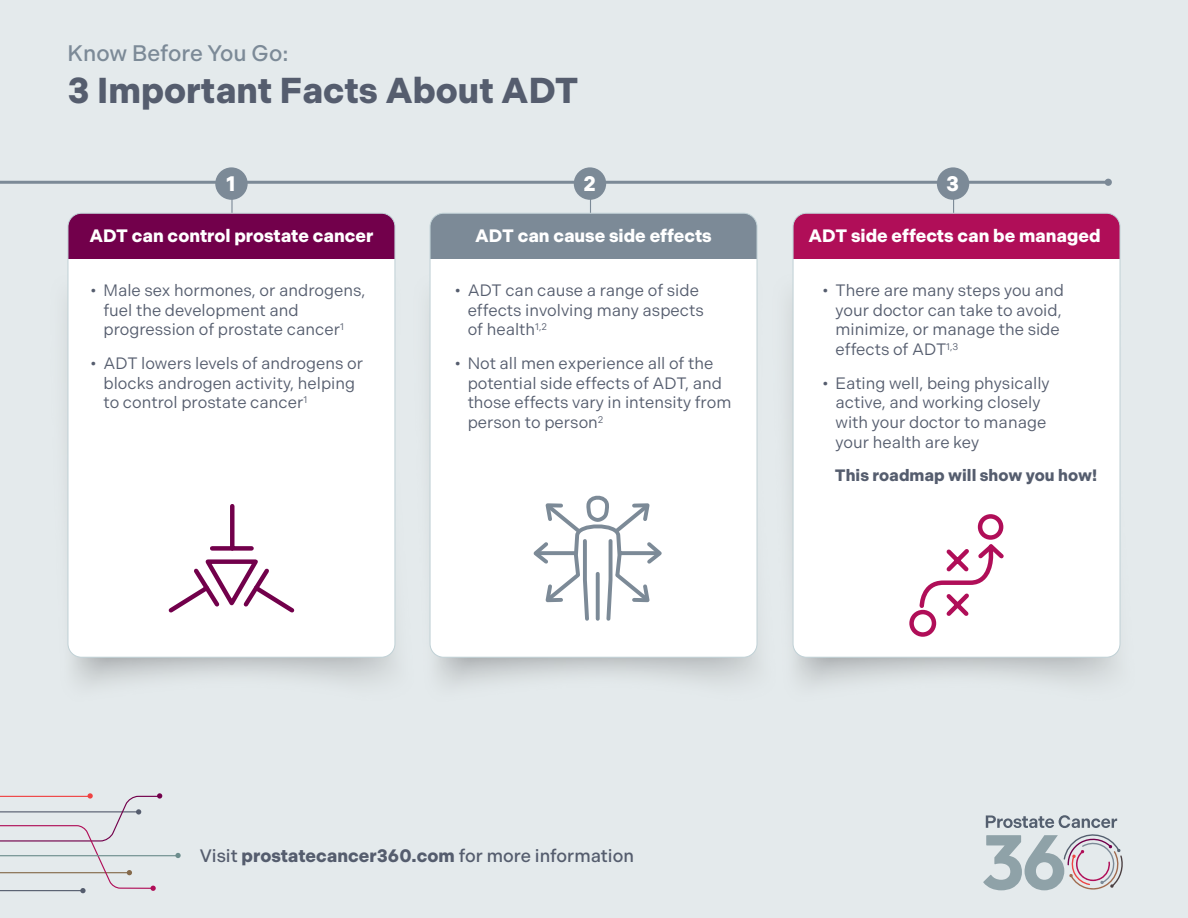
<style>
.page{position:relative;width:1188px;height:918px;background:#e4eaec}
.page>*{position:absolute;margin:0;border:0;box-sizing:border-box;transform-origin:0 0}
.t1{font:700 36px "Indivisible";color:#555d6e}
.t2{font:500 22.5px "Indivisible";color:#7c8a97}
.t3{font:700 21px "Indivisible";color:#fff}
.t4{font:700 18px "Indivisible";color:#fff}
.t5{font:500 18px "Indivisible";color:#555d6e}
.t6{font:16.5px/19.8px "Indivisible";color:#555d6e}
.t7{font:700 16.5px "Indivisible";color:#555d6e}
.s1{font-weight:700}
</style>
<div class="page">
<hr style="left:0;top:855px;width:178px;height:1px;background:#6d8d8d">
<svg style="left:175px;top:853px;width:6px;height:5px"></svg>
<svg style="left:0;top:793px;width:162px;height:100px"></svg>
<svg style="left:983px;top:815px;width:140px;height:75px"></svg>
<img style="left:747px;top:251px;width:372px;height:434px">
<hr style="left:0;top:181px;width:1108px;height:3px;background:#7c8a97">
<div style="left:1105px;top:179px;width:7px;height:7px;background:#7c8a97;border-radius:50%"></div>
<hr style="left:231px;top:187px;width:2px;height:328px;background:#7c8a97">
<div style="left:215px;top:167px;width:33px;height:33px;background:#7c8a97;border-radius:50%"></div>
<hr style="left:590px;top:187px;width:1px;height:328px;background:#7c8a97">
<div style="left:574px;top:167px;width:32px;height:33px;background:#7c8a97;border-radius:50%"></div>
<hr style="left:953px;top:187px;width:1px;height:328px;background:#7c8a97">
<div style="left:937px;top:167px;width:32px;height:33px;background:#7c8a97;border-radius:50%"></div>
<div style="left:793px;top:213px;width:327px;height:444px;background:#fff;border-radius:14px"></div>
<div style="left:793px;top:213px;width:327px;height:46px;background:#b00e58"></div>
<div style="left:793px;top:213px;width:328px;height:445px;border:1px solid #c0d1d6;border-radius:14px"></div>
<div style="left:68px;top:213px;width:327px;height:444px;background:#fff;border-radius:14px"></div>
<div style="left:68px;top:213px;width:327px;height:46px;background:#72004b"></div>
<div style="left:68px;top:213px;width:327px;height:445px;border:1px solid #c0d1d6;border-radius:14px"></div>
<div style="left:430px;top:213px;width:327px;height:444px;background:#fff;border-radius:14px"></div>
<div style="left:430px;top:213px;width:327px;height:46px;background:#7c8a97"></div>
<div style="left:430px;top:213px;width:327px;height:445px;border:1px solid #c0d1d6;border-radius:14px"></div>
<svg style="left:168px;top:504px;width:127px;height:109px"></svg>
<svg style="left:533px;top:495px;width:129px;height:126px"></svg>
<svg style="left:909px;top:514px;width:95px;height:123px"></svg>
<h2 class="t2" style="left:68px;top:40px;width:222px">Know Before You Go:</h2>
<h1 class="t1" style="left:68px;top:70px;width:513px">3 Important Facts About ADT</h1>
<p class="t3" style="left:227px;top:172px;width:10px">1</p>
<p class="t3" style="left:583px;top:172px;width:14px">2</p>
<p class="t3" style="left:946px;top:172px;width:14px">3</p>
<p class="t4" style="left:475px;top:225px;width:238px">ADT can cause side effects</p>
<p class="t4" style="left:809px;top:225px;width:294px">ADT side effects can be managed</p>
<p class="t6" style="left:103px;top:280px;width:264px;text-indent:-13px">• Male sex hormones, or androgens, fuel the development and progression of prostate cancer<sup>1</sup></p>
<p class="t6" style="left:103px;top:353px;width:261px;text-indent:-13px">• ADT lowers levels of androgens or blocks androgen activity, helping to control prostate cancer<sup>1</sup></p>
<p class="t4" style="left:89px;top:225px;width:285px">ADT can control prostate cancer</p>
<p class="t6" style="left:468px;top:280px;width:238px;text-indent:-13px">• ADT can cause a range of side effects involving many aspects of health<sup>1,2</sup></p>
<p class="t6" style="left:468px;top:353px;width:265px;text-indent:-13px">• Not all men experience all of the potential side effects of ADT, and those effects vary in intensity from person to person<sup>2</sup></p>
<p class="t6" style="left:836px;top:280px;width:230px;text-indent:-13px">• There are many steps you and your doctor can take to avoid, minimize, or manage the side effects of ADT<sup>1,3</sup></p>
<p class="t6" style="left:836px;top:373px;width:216px;text-indent:-13px">• Eating well, being physically active, and working closely with your doctor to manage your health are key</p>
<p class="t7" style="left:835px;top:466px;width:264px">This roadmap will show you how!</p>
<p class="t5" style="left:200px;top:845px;width:436px">Visit <span class="s1">prostatecancer360.com</span> for more information</p>
</div>
